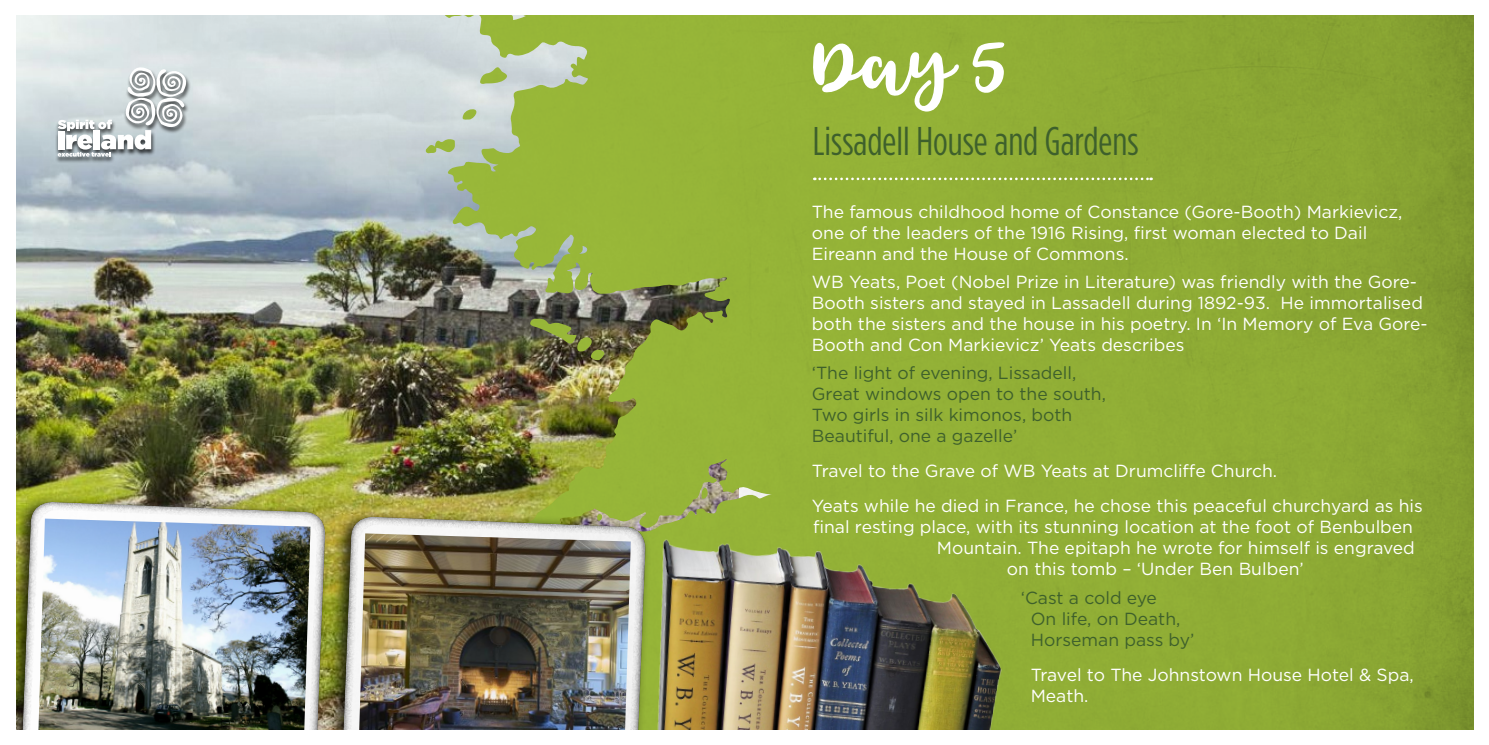
<style>
.page{position:relative;width:1489px;height:745px;background:#fff}
.page>*{position:absolute;margin:0;border:0;box-sizing:border-box;transform-origin:0 0}
.t1{font:61.25px "Tingler Script";color:#fff}
.t2{font:40px "Gotham Condensed";color:#3e602c}
.t3{font:17.5px/21px "Gotham";color:#fff}
.t4{font:17.5px/21px "Gotham";color:#3e602c}
</style>
<div class="page">
<img style="left:16px;top:15px;width:1458px;height:715px">
<img style="left:359px;top:533px;width:231px;height:197px">
<img style="left:38px;top:518px;width:272px;height:212px">
<div style="left:55px;top:67px;width:136px;height:96px;background:#000;opacity:.75"></div>
<svg style="left:58px;top:67px;width:129px;height:89px"></svg>
<svg style="left:814px;top:177px;width:337px;height:3px"></svg>
<img style="left:590px;top:503px;width:441px;height:227px">
<h1 class="t1" style="left:813px;top:21px;width:199px">Day 5</h1>
<h2 class="t2" style="left:813px;top:118px;width:327px">Lissadell House and Gardens</h2>
<p class="t3" style="left:811px;top:200px;width:592px">The famous childhood home of Constance (Gore-Booth) Markievicz, one of the leaders of the 1916 Rising, first woman elected to Dail<br>Eireann and the House of Commons.</p>
<p class="t3" style="left:811px;top:270px;width:617px">WB Yeats, Poet (Nobel Prize in Literature) was friendly with the Gore-Booth sisters and stayed in Lassadell during 1892-93. He immortalised both the sisters and the house in his poetry. In ‘In Memory of Eva Gore-Booth and Con Markievicz’ Yeats describes</p>
<p class="t4" style="left:811px;top:361px;width:295px">‘The light of evening, Lissadell,<br>Great windows open to the south,<br>Two girls in silk kimonos, both<br>Beautiful, one a gazelle’</p>
<p class="t3" style="left:811px;top:452px;width:612px;line-height:35.1px">Travel to the Grave of WB Yeats at Drumcliffe Church.<br>Yeats while he died in France, he chose this peaceful churchyard as his</p>
<p class="t3" style="left:813px;top:516px;width:601px">final resting place, with its stunning location at the foot of Benbulben</p>
<p class="t3" style="left:936px;top:537px;width:479px">Mountain. The epitaph he wrote for himself is engraved</p>
<p class="t3" style="left:1006px;top:558px;width:298px">on this tomb – ‘Under Ben Bulben’</p>
<p class="t4" style="left:1030px;top:586px;width:165px;text-indent:-10px">‘Cast a cold eye<br>On life, on Death,<br>Horseman pass by’</p>
<p class="t3" style="left:1030px;top:663px;width:384px">Travel to The Johnstown House Hotel &amp; Spa,<br>Meath.</p>
</div>
